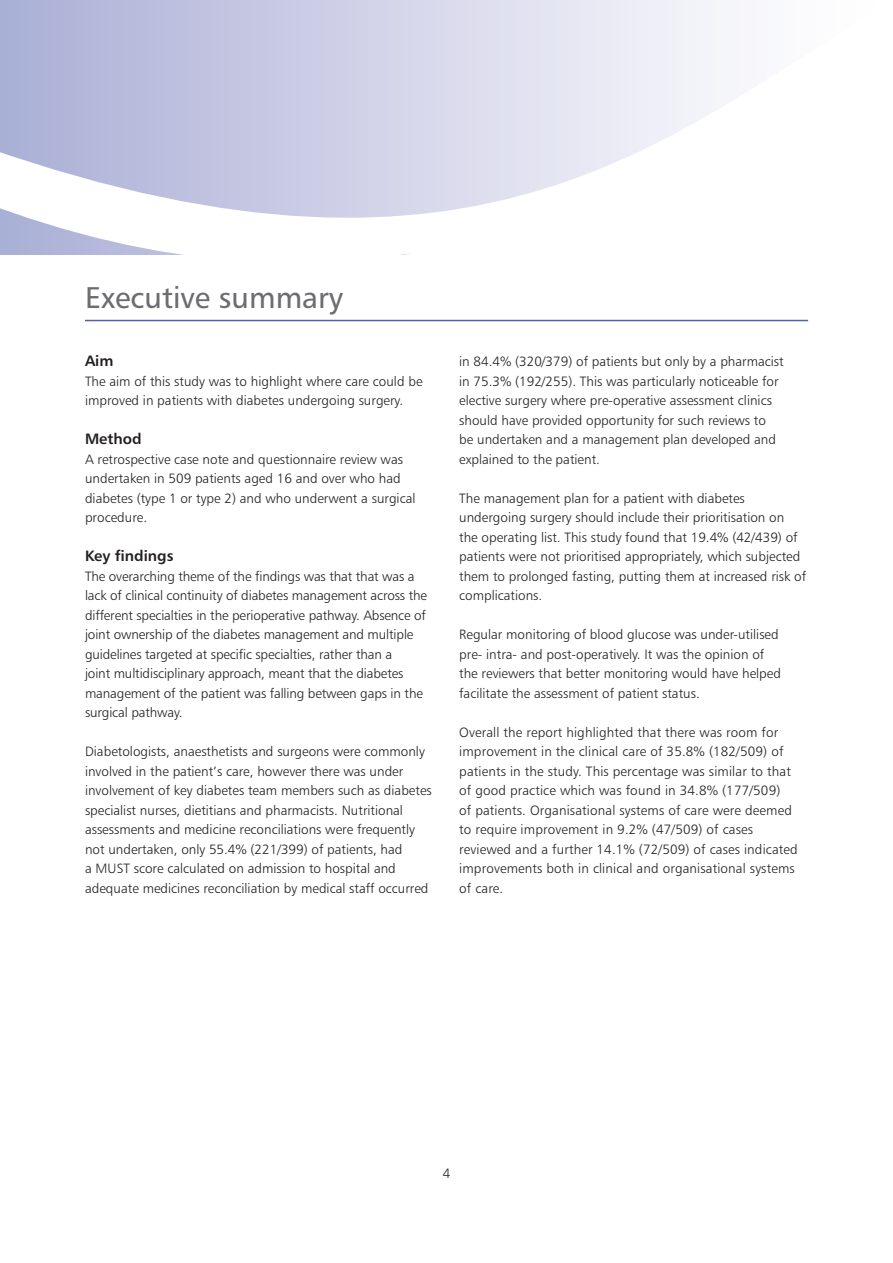
<style>
.page{position:relative;width:893px;height:1263px;background:#fff}
.page>*{position:absolute;margin:0;border:0;box-sizing:border-box;transform-origin:0 0}
.chap{font:30px "Humanist 777 BT Roman B";color:#6c6d70}
.hd{font:15px "Humanist 777 BT Bold B";color:#231f20}
.text{font:13.5px/19.5px "Humanist 777 BT Light B";color:#231f20}
</style>
<div class="page">
<svg style="left:0;top:0;width:372px;height:255px"></svg>
<svg style="left:372px;top:0;width:343px;height:255px"></svg>
<hr style="left:85px;top:320px;width:723px;height:1px;background:#5060ac">
<p class="chap" style="left:85px;top:278px;width:259px">Executive summary</p>
<p class="hd" style="left:85px;top:351px;width:30px">Aim</p>
<p class="text" style="left:85px;top:371px;width:339px">The aim of this study was to highlight where care could be improved in patients with diabetes undergoing surgery.</p>
<p class="hd" style="left:85px;top:429px;width:58px">Method</p>
<p class="text" style="left:85px;top:449px;width:332px">A retrospective case note and questionnaire review was undertaken in 509 patients aged 16 and over who had diabetes (type 1 or type 2) and who underwent a surgical procedure.</p>
<p class="hd" style="left:85px;top:546px;width:90px">Key findings</p>
<p class="text" style="left:85px;top:566px;width:343px">The overarching theme of the findings was that that was a lack of clinical continuity of diabetes management across the different specialties in the perioperative pathway. Absence of joint ownership of the diabetes management and multiple guidelines targeted at specific specialties, rather than a<br>joint multidisciplinary approach, meant that the diabetes management of the patient was falling between gaps in the surgical pathway.</p>
<p class="text" style="left:85px;top:741px;width:348px">Diabetologists, anaesthetists and surgeons were commonly involved in the patient’s care, however there was under involvement of key diabetes team members such as diabetes specialist nurses, dietitians and pharmacists. Nutritional assessments and medicine reconciliations were frequently not undertaken, only 55.4% (221/399) of patients, had<br>a MUST score calculated on admission to hospital and adequate medicines reconciliation by medical staff occurred</p>
<p class="text" style="left:459px;top:351px;width:326px">in 84.4% (320/379) of patients but only by a pharmacist in 75.3% (192/255). This was particularly noticeable for elective surgery where pre-operative assessment clinics should have provided opportunity for such reviews to<br>be undertaken and a management plan developed and explained to the patient.</p>
<p class="text" style="left:459px;top:488px;width:348px">The management plan for a patient with diabetes undergoing surgery should include their prioritisation on the operating list. This study found that 19.4% (42/439) of patients were not prioritised appropriately, which subjected them to prolonged fasting, putting them at increased risk of complications.</p>
<p class="text" style="left:459px;top:624px;width:323px">Regular monitoring of blood glucose was under-utilised pre- intra- and post-operatively. It was the opinion of the reviewers that better monitoring would have helped facilitate the assessment of patient status.</p>
<p class="text" style="left:459px;top:722px;width:340px">Overall the report highlighted that there was room for improvement in the clinical care of 35.8% (182/509) of patients in the study. This percentage was similar to that of good practice which was found in 34.8% (177/509)<br>of patients. Organisational systems of care were deemed to require improvement in 9.2% (47/509) of cases reviewed and a further 14.1% (72/509) of cases indicated improvements both in clinical and organisational systems of care.</p>
<p class="text" style="left:443px;top:1163px;width:9px">4</p>
</div>
